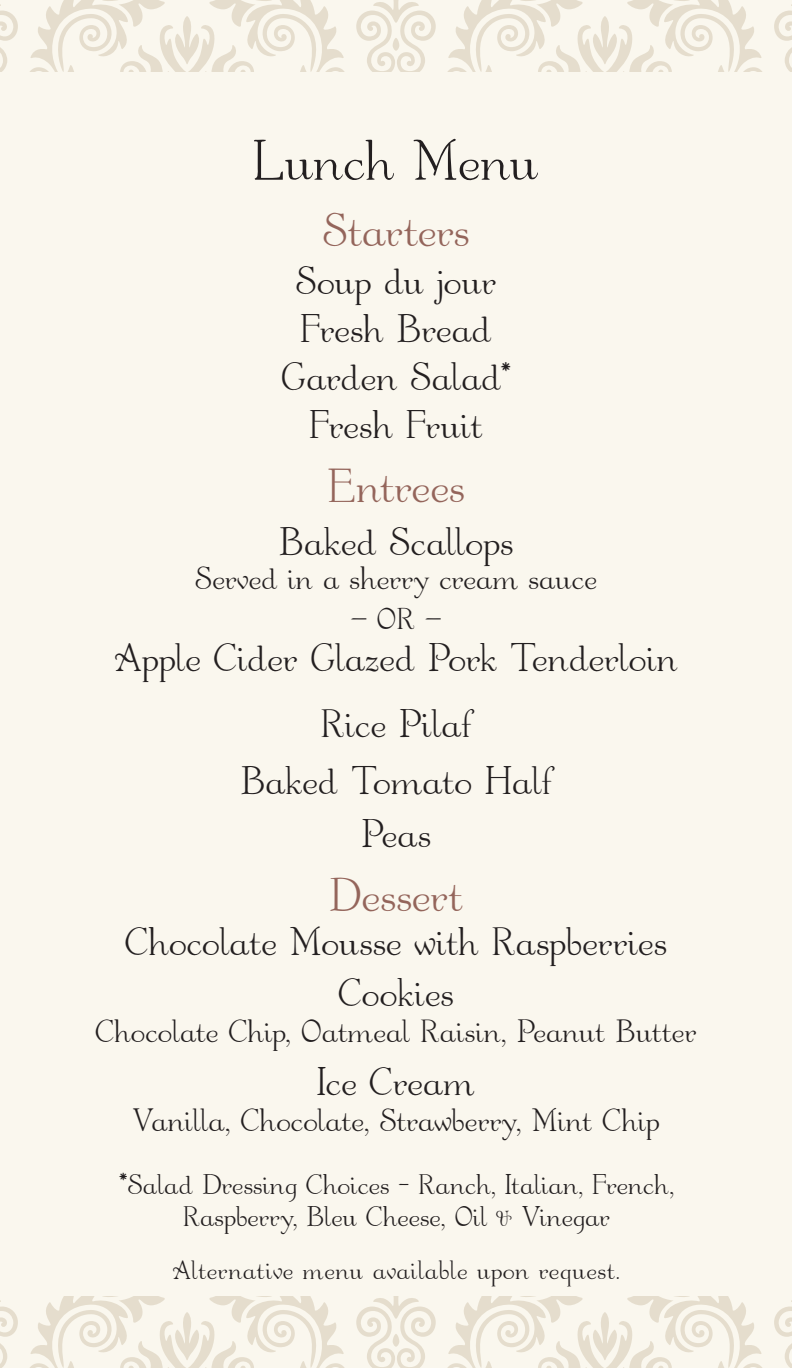
<style>
.page{position:relative;width:792px;height:1368px;background:#faf7ee}
.page>*{position:absolute;margin:0;border:0;box-sizing:border-box;transform-origin:0 0}
.t1{font:60px "Garton";letter-spacing:.005em;color:#231f20}
.t2{font:50px "Garton";letter-spacing:.015em;color:#94655b}
.t3{font:42px/48px "Garton";letter-spacing:.01em;color:#231f20;text-align:center}
.t4{font:34px "Garton";letter-spacing:.01em;color:#231f20}
.t5{font:32px "Garton";color:#231f20}
.t6{font:30px/32px "Garton";letter-spacing:.015em;color:#231f20;text-align:center}
.t7{font:28px "Garton";letter-spacing:.03em;color:#231f20}
</style>
<div class="page">
<svg style="left:0;top:0;width:792px;height:72px"></svg>
<svg style="left:0;top:1296px;width:792px;height:72px"></svg>
<h1 class="t1" style="left:254px;top:139px;width:286px">Lunch Menu</h1>
<p class="t2" style="left:323px;top:212px;width:148px">Starters</p>
<p class="t3" style="left:281px;top:261px;width:231px">Soup du jour<br>Fresh Bread<br>Garden Salad<sup>*<br></sup>Fresh Fruit</p>
<p class="t2" style="left:327px;top:468px;width:139px">Entrees</p>
<p class="t3" style="left:279px;top:522px;width:236px">Baked Scallops</p>
<p class="t4" style="left:195px;top:566px;width:403px">Served in a sherry cream sauce</p>
<p class="t5" style="left:350px;top:607px;width:93px">— OR —</p>
<p class="t3" style="left:114px;top:629px;width:565px;line-height:66px">Apple Cider Glazed Pork Tenderloin<br>Rice Pilaf</p>
<p class="t3" style="left:240px;top:759px;width:313px;line-height:53px">Baked Tomato Half<br>Peas</p>
<p class="t2" style="left:329px;top:877px;width:136px">Dessert</p>
<p class="t3" style="left:125px;top:921px;width:543px;line-height:51.2px">Chocolate Mousse with Raspberries<br>Cookies</p>
<p class="t4" style="left:95px;top:1019px;width:603px">Chocolate Chip, Oatmeal Raisin, Peanut Butter</p>
<p class="t3" style="left:317px;top:1063px;width:159px">Ice Cream</p>
<p class="t4" style="left:132px;top:1108px;width:529px">Vanilla, Chocolate, Strawberry, Mint Chip</p>
<p class="t6" style="left:119px;top:1172px;width:557px">*Salad Dressing Choices – Ranch, Italian, French,<br>Raspberry, Bleu Cheese, Oil &amp; Vinegar</p>
<p class="t7" style="left:173px;top:1260px;width:449px">Alternative menu available upon request.</p>
</div>
